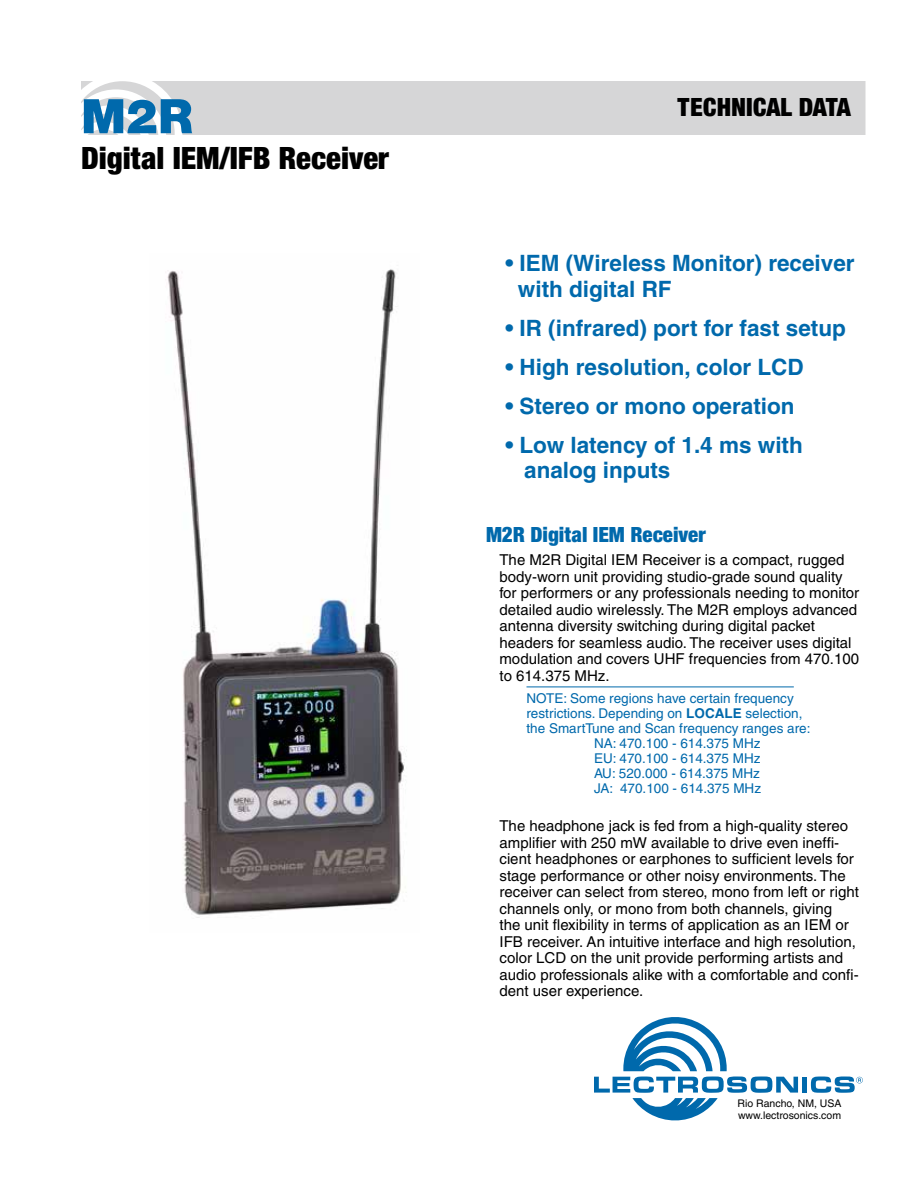
<style>
.page{position:relative;width:918px;height:1188px;background:#fff}
.page>*{position:absolute;margin:0;border:0;box-sizing:border-box;transform-origin:0 0}
.t1{font:900 51px "Sans";color:#0069ac}
.t2{font:900 condensed 33px "Sans";color:#000}
.t3{font:900 condensed 27px "Sans";color:#000}
.t4{font:700 22.5px/25.5px "Helvetica";color:#0069ac}
.t5{font:900 condensed 22.5px "Sans";color:#0069ac}
.t6{font:15px/16.5px "Helvetica";color:#000}
.t7{font:13.5px "Helvetica";color:#0069ac}
.t8{font:10.5px/12.1px "Helvetica";color:#000}
.s1{font-weight:700}
</style>
<div class="page">
<svg style="left:594px;top:1017px;width:204px;height:103px"></svg>
<div style="left:802px;top:1077px;width:5px;height:16px;background:#0069ac"></div>
<svg style="left:811px;top:1077px;width:52px;height:16px"></svg>
<div style="left:81px;top:81px;width:785px;height:53px;background:#d6d6d7"></div>
<hr style="left:526px;top:687px;width:268px;height:1px;background:#0069ac">
<img style="left:167px;top:269px;width:240px;height:649px">
<h1 class="t1" style="left:81px;top:85px;width:114px">M2R</h1>
<h2 class="t2" style="left:81px;top:138px;width:310px">Digital IEM/IFB Receiver</h2>
<h3 class="t3" style="left:677px;top:91px;width:176px">TECHNICAL DATA</h3>
<h3 class="t4" style="left:518px;top:250px;width:338px;text-indent:-13px">• IEM (Wireless Monitor) receiver with digital RF</h3>
<h3 class="t4" style="left:505px;top:315px;width:342px">• IR (infrared) port for fast setup</h3>
<h3 class="t4" style="left:505px;top:354px;width:300px">• High resolution, color LCD</h3>
<h3 class="t4" style="left:505px;top:393px;width:291px">• Stereo or mono operation</h3>
<h3 class="t4" style="left:524px;top:432px;width:280px;text-indent:-19px">• Low latency of 1.4 ms with analog inputs</h3>
<h3 class="t5" style="left:486px;top:521px;width:221px">M2R Digital IEM Receiver</h3>
<p class="t6" style="left:500px;top:552px;width:361px">The M2R Digital IEM Receiver is a compact, rugged body-worn unit providing studio-grade sound quality for performers or any professionals needing to monitor detailed audio wirelessly. The M2R employs advanced antenna diversity switching during digital packet headers for seamless audio. The receiver uses digital modulation and covers UHF frequencies from 470.100 to 614.375 MHz.</p>
<p class="t7" style="left:526px;top:690px;width:269px">NOTE: Some regions have certain frequency</p>
<p class="t7" style="left:526px;top:705px;width:278px">restrictions. Depending on <span class="s1">LOCALE</span> selection,</p>
<p class="t7" style="left:526px;top:720px;width:285px">the SmartTune and Scan frequency ranges are:</p>
<p class="t7" style="left:594px;top:735px;width:168px">NA: 470.100 - 614.375 MHz</p>
<p class="t7" style="left:594px;top:750px;width:168px">EU: 470.100 - 614.375 MHz</p>
<p class="t7" style="left:594px;top:765px;width:167px">AU: 520.000 - 614.375 MHz</p>
<p class="t7" style="left:594px;top:780px;width:169px">JA: 470.100 - 614.375 MHz</p>
<p class="t6" style="left:500px;top:818px;width:361px">The headphone jack is fed from a high-quality stereo amplifier with 250 mW available to drive even ineffi&shy;cient headphones or earphones to sufficient levels for stage performance or other noisy environments. The receiver can select from stereo, mono from left or right channels only, or mono from both channels, giving<br>the unit flexibility in terms of application as an IEM or IFB receiver. An intuitive interface and high resolution, color LCD on the unit provide performing artists and audio professionals alike with a comfortable and confi&shy;dent user experience.</p>
<p class="t8" style="left:738px;top:1097px;width:106px">Rio Rancho, NM, USA www.lectrosonics.com</p>
</div>
